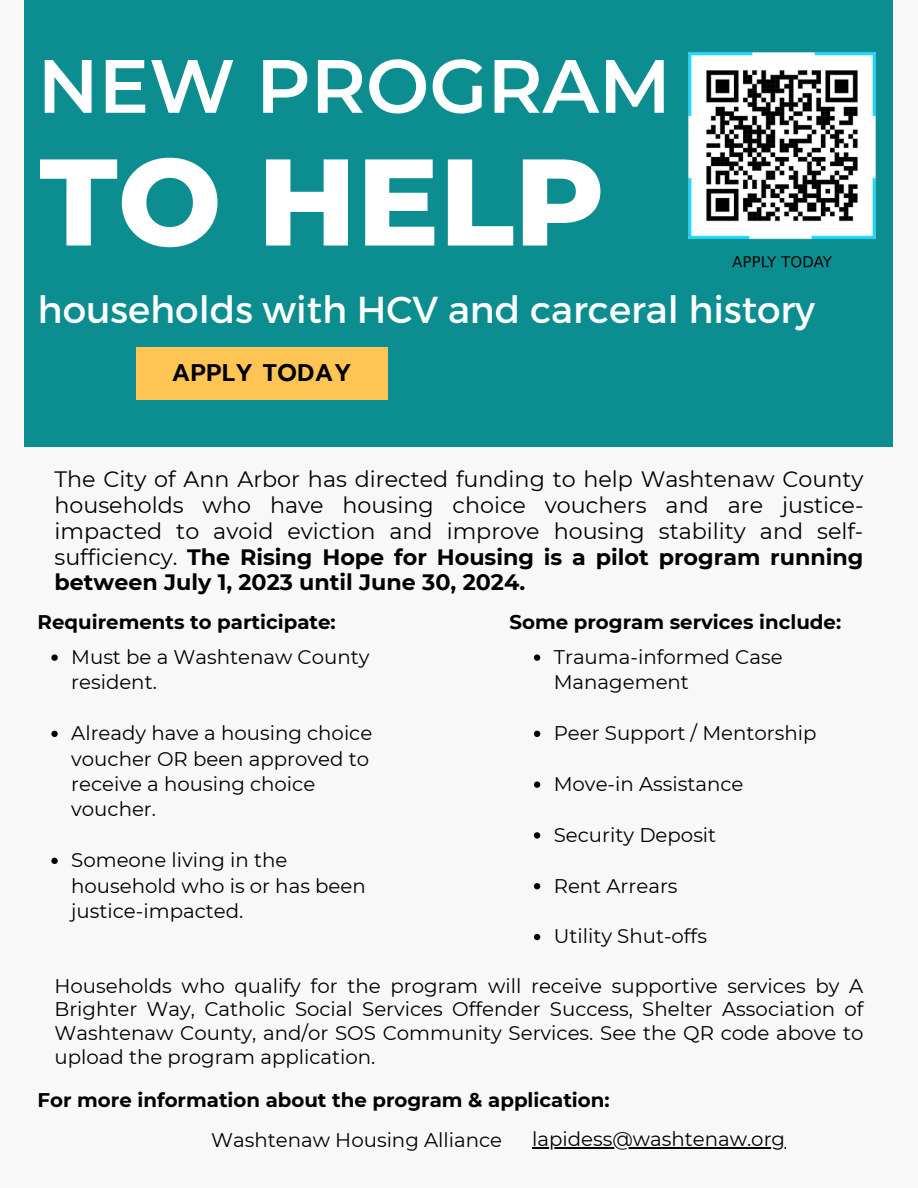
<style>
.page{position:relative;width:918px;height:1188px;background:#f8f8f8}
.page>*{position:absolute;margin:0;border:0;box-sizing:border-box;transform-origin:0 0}
.t1{font:800 123px "Montserrat";color:#fff}
.t2{font:600 75.3px "Montserrat";color:#fff}
.t3{font:37.5px "Montserrat";color:#fff}
.t4{font:600 24px "Prompt";letter-spacing:.025em;color:#000}
.t5{font:22.2px/25.8px "Montserrat";color:#000;text-align:justify}
.t6{font:19.8px/25.3px "Montserrat";color:#000}
.t7{font:700 19.8px "Montserrat";color:#000}
.s1{font-weight:700}
</style>
<div class="page">
<div style="left:25px;top:0;width:868px;height:447px;background:#0c8e90"></div>
<div style="left:136px;top:347px;width:252px;height:52px;background:#fec454"></div>
<img style="left:688px;top:52px;width:188px;height:216px">
<svg style="left:51px;top:654px;width:7px;height:7px"></svg>
<svg style="left:51px;top:731px;width:7px;height:6px"></svg>
<svg style="left:51px;top:858px;width:7px;height:6px"></svg>
<svg style="left:534px;top:654px;width:6px;height:7px"></svg>
<svg style="left:534px;top:731px;width:6px;height:6px"></svg>
<svg style="left:534px;top:781px;width:6px;height:7px"></svg>
<svg style="left:534px;top:832px;width:6px;height:7px"></svg>
<svg style="left:534px;top:883px;width:6px;height:6px"></svg>
<svg style="left:534px;top:934px;width:6px;height:6px"></svg>
<hr style="left:532px;top:1148px;width:253px;height:1px;background:#000">
<p class="t2" style="left:38px;top:40px;width:635px">NEW PROGRAM</p>
<p class="t1" style="left:40px;top:126px;width:567px">TO HELP</p>
<p class="t3" style="left:38px;top:285px;width:779px">households with HCV and carceral history</p>
<p class="t4" style="left:172px;top:354px;width:181px">APPLY TODAY</p>
<p class="t5" style="left:54px;top:466px;width:811px">The City of Ann Arbor has directed funding to help Washtenaw County households who have housing choice vouchers and are justice&shy;impacted to avoid eviction and improve housing stability and self&shy;sufficiency. <span class="s1">The Rising Hope for Housing is a pilot program running between July 1, 2023 until June 30, 2024.</span></p>
<p class="t7" style="left:38px;top:610px;width:300px">Requirements to participate:</p>
<p class="t7" style="left:510px;top:610px;width:333px">Some program services include:</p>
<p class="t6" style="left:71px;top:644px;width:300px">Must be a Washtenaw County resident.</p>
<p class="t6" style="left:71px;top:720px;width:303px">Already have a housing choice voucher OR been approved to receive a housing choice voucher.</p>
<p class="t6" style="left:71px;top:847px;width:296px">Someone living in the household who is or has been justice-impacted.</p>
<p class="t6" style="left:554px;top:644px;width:230px">Trauma-informed Case<br>Management</p>
<p class="t6" style="left:554px;top:720px;width:264px">Peer Support / Mentorship</p>
<p class="t6" style="left:554px;top:771px;width:191px">Move-in Assistance</p>
<p class="t6" style="left:554px;top:822px;width:164px">Security Deposit</p>
<p class="t6" style="left:554px;top:873px;width:125px">Rent Arrears</p>
<p class="t6" style="left:554px;top:924px;width:155px">Utility Shut-offs</p>
<p class="t6" style="left:54px;top:974px;width:811px;line-height:23.7px;text-align:justify">Households who qualify for the program will receive supportive services by A Brighter Way, Catholic Social Services Offender Success, Shelter Association of Washtenaw County, and/or SOS Community Services. See the QR code above to upload the program application.</p>
<p class="t7" style="left:38px;top:1088px;width:574px">For more information about the program &amp; application:</p>
<p class="t6" style="left:211px;top:1127px;width:293px">Washtenaw Housing Alliance</p>
<p class="t6" style="left:532px;top:1127px;width:255px">lapidess@washtenaw.org</p>
</div>
